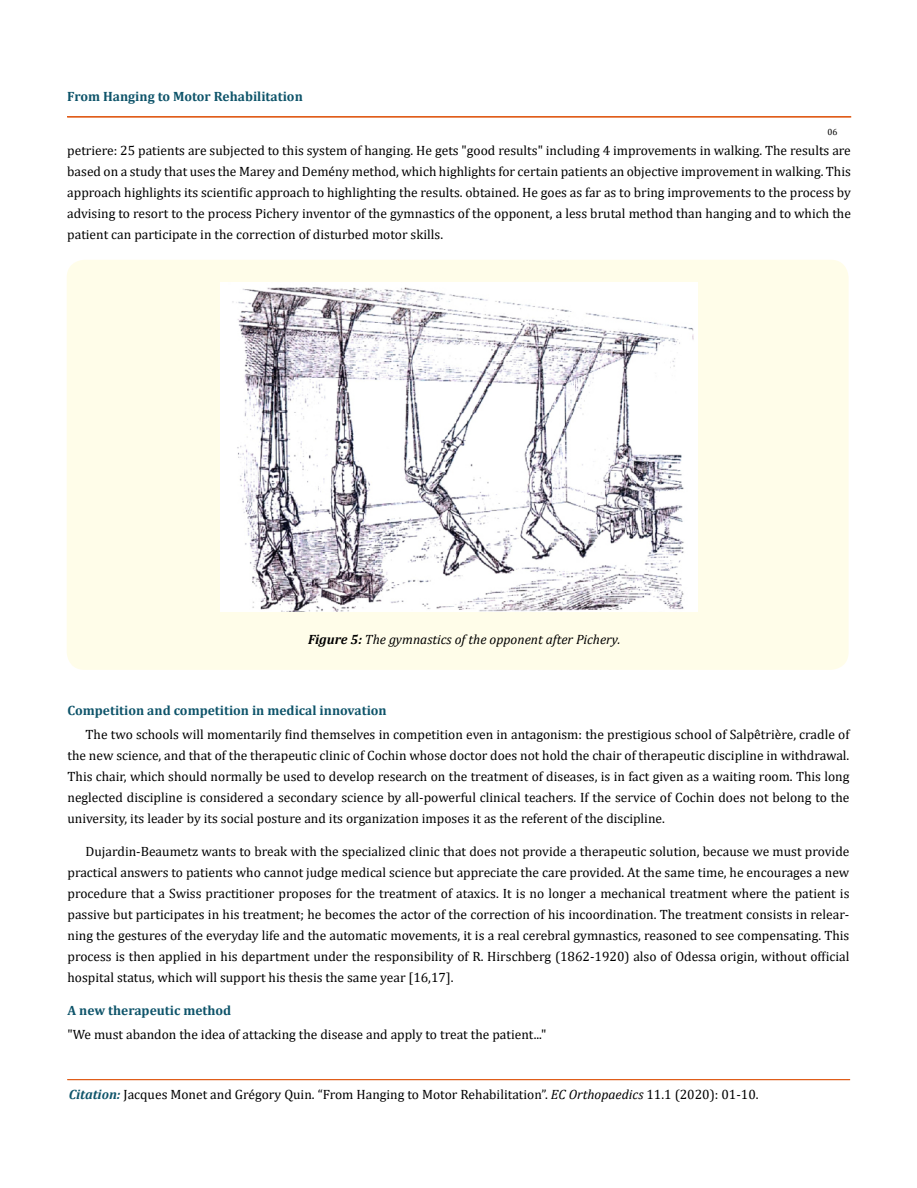
<style>
.page{position:relative;width:917px;height:1188px;background:#fff}
.page>*{position:absolute;margin:0;border:0;box-sizing:border-box;transform-origin:0 0}
.t1{font:13.5px/21px "Cambria";color:#000;text-align:justify}
.t2{font:700 13.5px "Cambria";color:#0e546a}
.t3{font:italic 13.5px "Cambria";color:#000}
.t4{font:9px "Cambria";color:#000}
.s1{font-weight:700}
.s2{font-weight:700;font-style:italic;color:#0e546a}
.s3{font-style:italic}
</style>
<div class="page">
<hr style="left:68px;top:117px;width:782px;height:1px;background:#e05d1a">
<div style="left:67px;top:116px;width:783px;height:1px;border:1px solid #e05d1a"></div>
<hr style="left:68px;top:1080px;width:781px;height:1px;background:#e05d1a">
<div style="left:68px;top:1079px;width:781px;height:1px;border:1px solid #e05d1a"></div>
<div style="left:67px;top:260px;width:781px;height:410px;background:#fffde9;border-radius:18px"></div>
<img style="left:220px;top:282px;width:478px;height:330px">
<p class="t2" style="left:67px;top:87px;width:237px">From Hanging to Motor Rehabilitation</p>
<p class="t4" style="left:827px;top:127px;width:11px">06</p>
<p class="t1" style="left:67px;top:140px;width:785px">petriere: 25 patients are subjected to this system of hanging. He gets "good results" including 4 improvements in walking. The results are based on a study that uses the Marey and Demény method, which highlights for certain patients an objective improvement in walking. This approach highlights its scientific approach to highlighting the results. obtained. He goes as far as to bring improvements to the process by advising to resort to the process Pichery inventor of the gymnastics of the opponent, a less brutal method than hanging and to which the patient can participate in the correction of disturbed motor skills.</p>
<p class="t3" style="left:308px;top:630px;width:314px"><span class="s1">Figure 5:</span> The gymnastics of the opponent after Pichery.</p>
<p class="t2" style="left:68px;top:701px;width:321px">Competition and competition in medical innovation</p>
<p class="t1" style="left:68px;top:724px;width:783px;text-indent:18px">The two schools will momentarily find themselves in competition even in antagonism: the prestigious school of Salpêtrière, cradle of the new science, and that of the therapeutic clinic of Cochin whose doctor does not hold the chair of therapeutic discipline in withdrawal.<br>This chair, which should normally be used to develop research on the treatment of diseases, is in fact given as a waiting room. This long neglected discipline is considered a secondary science by all-powerful clinical teachers. If the service of Cochin does not belong to the university, its leader by its social posture and its organization imposes it as the referent of the discipline.</p>
<p class="t1" style="left:68px;top:841px;width:783px;text-indent:18px">Dujardin-Beaumetz wants to break with the specialized clinic that does not provide a therapeutic solution, because we must provide practical answers to patients who cannot judge medical science but appreciate the care provided. At the same time, he encourages a new procedure that a Swiss practitioner proposes for the treatment of ataxics. It is no longer a mechanical treatment where the patient is passive but participates in his treatment; he becomes the actor of the correction of his incoordination. The treatment consists in relear&shy;ning the gestures of the everyday life and the automatic movements, it is a real cerebral gymnastics, reasoned to see compensating. This process is then applied in his department under the responsibility of R. Hirschberg (1862-1920) also of Odessa origin, without official hospital status, which will support his thesis the same year [16,17].</p>
<p class="t2" style="left:68px;top:1001px;width:165px">A new therapeutic method</p>
<p class="t1" style="left:68px;top:1024px;width:480px">"We must abandon the idea of attacking the disease and apply to treat the patient..."</p>
<p class="t1" style="left:69px;top:1084px;width:691px"><span class="s2">Citation:</span> Jacques Monet and Grégory Quin. “From Hanging to Motor Rehabilitation”. <span class="s3">EC Orthopaedics</span> 11.1 (2020): 01-10.</p>
</div>
